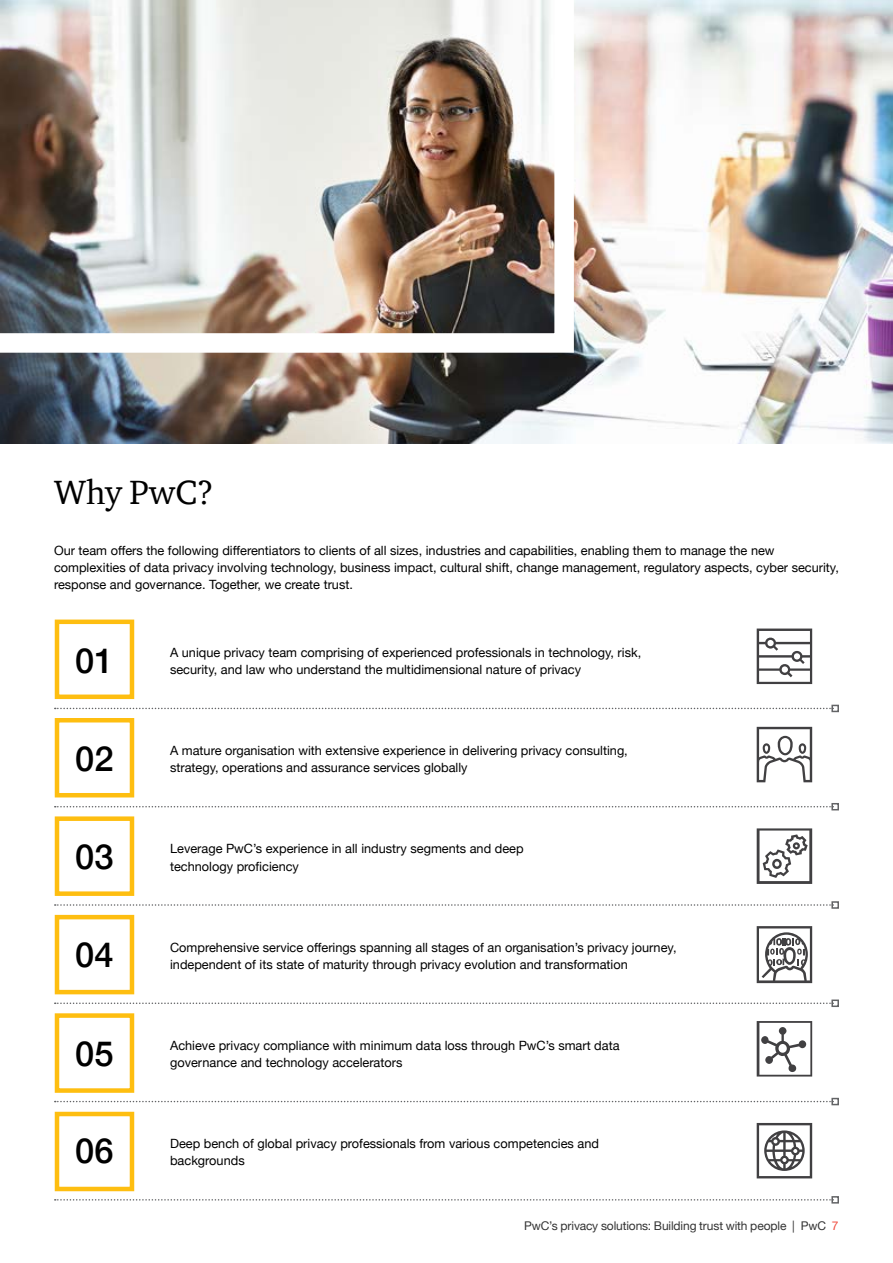
<style>
.page{position:relative;width:893px;height:1263px;background:#fff}
.page>*{position:absolute;margin:0;border:0;box-sizing:border-box;transform-origin:0 0}
.t1{font:500 34.5px "Helvetica Neue";color:#000}
.t2{font:34.5px "ITC Charter Com";color:#000}
.t3{font:12.75px/17.2px "Helvetica Neue";color:#000}
.t4{font:12px "Helvetica Neue";letter-spacing:-.01em;color:#333}
.s1{color:#f04b3e}
</style>
<div class="page">
<div style="left:55px;top:619px;width:79px;height:80px;border:4px solid #febe10"></div>
<div style="left:55px;top:915px;width:79px;height:79px;border:4px solid #febe10"></div>
<div style="left:55px;top:718px;width:79px;height:79px;border:4px solid #febe10"></div>
<div style="left:55px;top:1013px;width:79px;height:80px;border:4px solid #febe10"></div>
<div style="left:55px;top:816px;width:79px;height:80px;border:4px solid #febe10"></div>
<div style="left:55px;top:1112px;width:79px;height:79px;border:4px solid #febe10"></div>
<svg style="left:55px;top:708px;width:776px;height:1px"></svg>
<div style="left:831px;top:705px;width:8px;height:7px;border:2px solid #636466"></div>
<svg style="left:55px;top:806px;width:776px;height:1px"></svg>
<div style="left:831px;top:803px;width:8px;height:7px;border:2px solid #636466"></div>
<svg style="left:55px;top:904px;width:776px;height:2px"></svg>
<div style="left:831px;top:901px;width:8px;height:8px;border:2px solid #636466"></div>
<svg style="left:55px;top:1002px;width:776px;height:2px"></svg>
<div style="left:831px;top:999px;width:8px;height:8px;border:2px solid #636466"></div>
<svg style="left:55px;top:1101px;width:776px;height:1px"></svg>
<div style="left:831px;top:1098px;width:8px;height:7px;border:2px solid #636466"></div>
<svg style="left:55px;top:1199px;width:776px;height:1px"></svg>
<div style="left:831px;top:1196px;width:8px;height:7px;border:2px solid #636466"></div>
<img style="left:0;top:0;width:893px;height:444px">
<img style="left:0;top:0;width:584px;height:362px">
<svg style="left:757px;top:628px;width:55px;height:56px"></svg>
<svg style="left:757px;top:727px;width:55px;height:55px"></svg>
<svg style="left:757px;top:828px;width:55px;height:56px"></svg>
<svg style="left:757px;top:926px;width:55px;height:57px"></svg>
<svg style="left:757px;top:1021px;width:55px;height:55px"></svg>
<svg style="left:757px;top:1123px;width:55px;height:55px"></svg>
<h1 class="t2" style="left:54px;top:471px;width:161px">Why PwC?</h1>
<p class="t3" style="left:54px;top:542px;width:786px">Our team offers the following differentiators to clients of all sizes, industries and capabilities, enabling them to manage the new complexities of data privacy involving technology, business impact, cultural shift, change management, regulatory aspects, cyber security, response and governance. Together, we create trust.</p>
<h1 class="t1" style="left:75px;top:633px;width:40px">01</h1>
<p class="t3" style="left:170px;top:644px;width:473px">A unique privacy team comprising of experienced professionals in technology, risk, security, and law who understand the multidimensional nature of privacy</p>
<h1 class="t1" style="left:75px;top:731px;width:40px">02</h1>
<p class="t3" style="left:170px;top:743px;width:459px">A mature organisation with extensive experience in delivering privacy consulting, strategy, operations and assurance services globally</p>
<h1 class="t1" style="left:75px;top:829px;width:40px">03</h1>
<p class="t3" style="left:170px;top:841px;width:355px">Leverage PwC’s experience in all industry segments and deep technology proficiency</p>
<h1 class="t1" style="left:75px;top:927px;width:40px">04</h1>
<p class="t3" style="left:170px;top:939px;width:508px">Comprehensive service offerings spanning all stages of an organisation’s privacy journey, independent of its state of maturity through privacy evolution and transformation</p>
<h1 class="t1" style="left:75px;top:1025px;width:40px">05</h1>
<p class="t3" style="left:170px;top:1037px;width:451px">Achieve privacy compliance with minimum data loss through PwC’s smart data governance and technology accelerators</p>
<h1 class="t1" style="left:75px;top:1123px;width:40px">06</h1>
<p class="t3" style="left:170px;top:1136px;width:430px">Deep bench of global privacy professionals from various competencies and backgrounds</p>
<p class="t4" style="left:524px;top:1217px;width:316px">PwC’s privacy solutions: Building trust with people | PwC <span class="s1">7</span></p>
</div>
